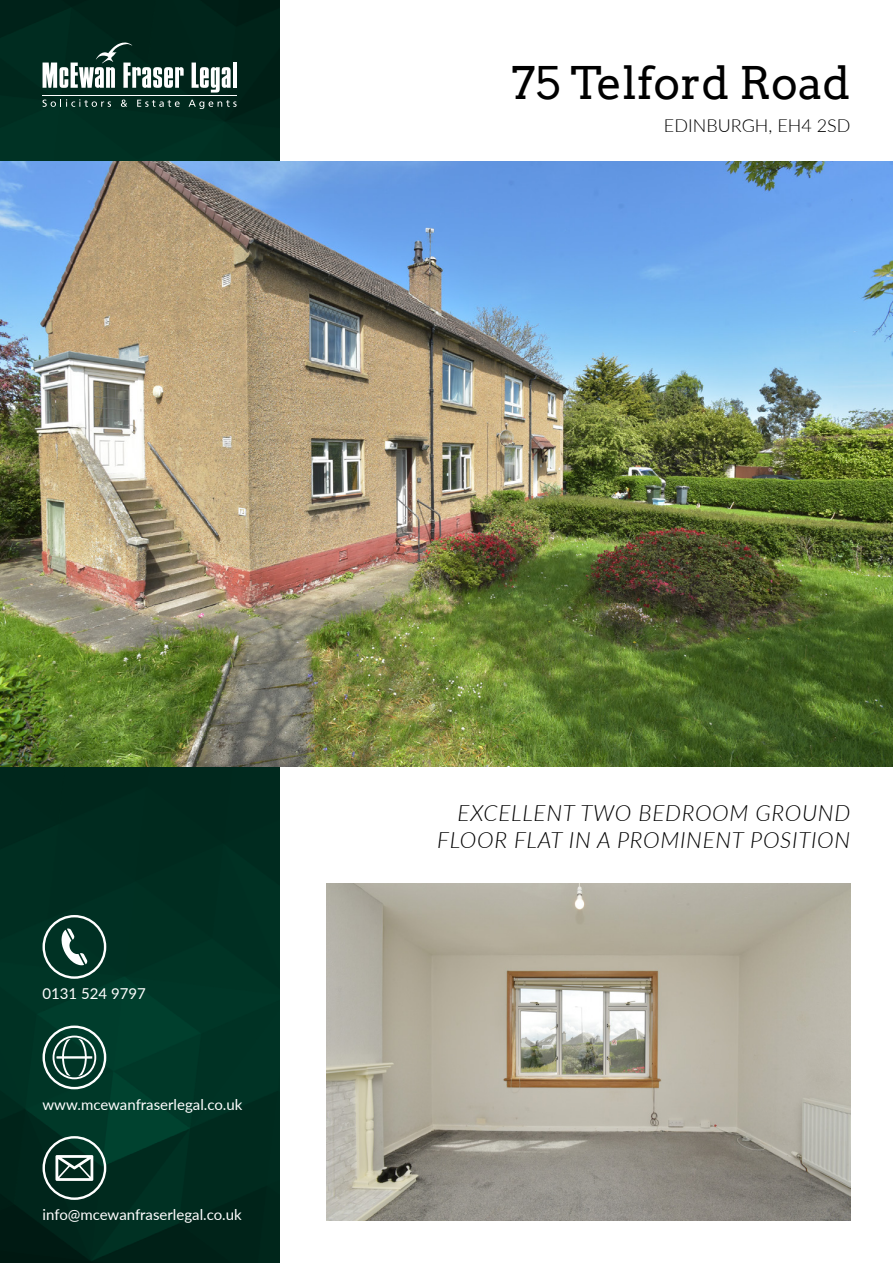
<style>
.page{position:relative;width:893px;height:1263px;background:#fff}
.page>*{position:absolute;margin:0;border:0;box-sizing:border-box;transform-origin:0 0}
.t1{font:45px "Arvo";color:#000}
.t2{font:italic 300 22.5px/27px "Lato";letter-spacing:.03em;color:#000;text-align:right}
.t3{font:300 18px "Lato";color:#000}
.t4{font:15px "Lato";color:#fff}
</style>
<div class="page">
<img style="left:0;top:0;width:279px;height:1263px">
<img style="left:0;top:162px;width:893px;height:605px">
<svg style="left:43px;top:43px;width:141px;height:45px"></svg>
<svg style="left:192px;top:63px;width:39px;height:30px"></svg>
<hr style="left:233px;top:63px;width:4px;height:25px;background:#fff">
<hr style="left:43px;top:95px;width:194px;height:1px;background:#fff">
<svg style="left:43px;top:99px;width:68px;height:8px"></svg>
<svg style="left:121px;top:100px;width:6px;height:7px"></svg>
<svg style="left:137px;top:100px;width:43px;height:7px"></svg>
<svg style="left:189px;top:100px;width:48px;height:9px"></svg>
<img style="left:326px;top:883px;width:524px;height:337px">
<svg style="left:43px;top:915px;width:63px;height:64px;background:#335a4f"></svg>
<svg style="left:43px;top:1025px;width:63px;height:64px;background:#3a6559"></svg>
<svg style="left:43px;top:1136px;width:63px;height:64px;background:#3a5b52"></svg>
<h1 class="t1" style="left:512px;top:55px;width:340px">75 Telford Road</h1>
<p class="t3" style="left:664px;top:113px;width:188px">EDINBURGH, EH4 2SD</p>
<p class="t4" style="left:43px;top:983px;width:105px">0131 524 9797</p>
<p class="t4" style="left:43px;top:1094px;width:201px">www.mcewanfraserlegal.co.uk</p>
<p class="t4" style="left:43px;top:1204px;width:201px">info@mcewanfraserlegal.co.uk</p>
<h2 class="t2" style="left:437px;top:798px;width:415px">EXCELLENT TWO BEDROOM GROUND<br>FLOOR FLAT IN A PROMINENT POSITION</h2>
</div>
